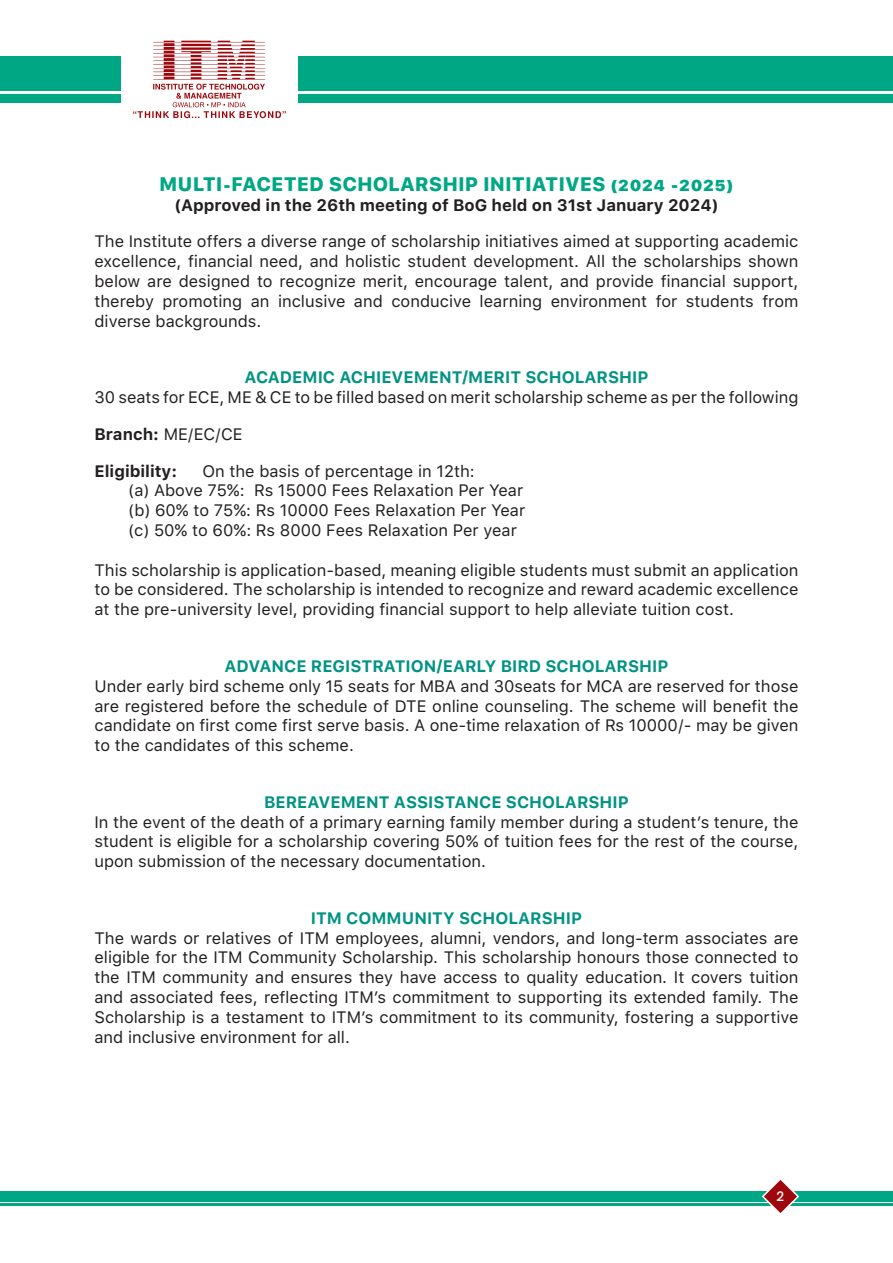
<style>
.page{position:relative;width:893px;height:1263px;background:#fff}
.page>*{position:absolute;margin:0;border:0;box-sizing:border-box;transform-origin:0 0}
.t1{font:800 19.5px "SFUI Text";color:#00a785}
.t2{font:16.5px/19.8px "SFUI Text";color:#231f20;text-align:justify}
.t3{font:700 16.5px "SFUI Text";color:#009383}
.t4{font:700 16.5px "SFUI Text";color:#231f20}
.t5{font:500 13.5px "Poppins";color:#fff}
.s1{font-weight:700}
</style>
<div class="page">
<div style="left:299px;top:56px;width:594px;height:35px;background:#00a785"></div>
<div style="left:299px;top:94px;width:594px;height:9px;background:#00a785"></div>
<div style="left:0;top:1191px;width:893px;height:11px;background:#00a785"></div>
<hr style="left:0;top:1203px;width:893px;height:2px;background:#00a785">
<div style="left:0;top:56px;width:120px;height:35px;background:#00a785"></div>
<div style="left:0;top:94px;width:120px;height:9px;background:#00a785"></div>
<svg style="left:133px;top:41px;width:153px;height:77px"></svg>
<svg style="left:761px;top:1180px;width:39px;height:33px"></svg>
<p class="t1" style="left:159px;top:169px;width:576px">MULTI-FACETED SCHOLARSHIP INITIATIVES (2024 -2025)</p>
<p class="t4" style="left:175px;top:193px;width:545px">(Approved in the 26th meeting of BoG held on 31st January 2024)</p>
<p class="t2" style="left:95px;top:231px;width:705px">The Institute offers a diverse range of scholarship initiatives aimed at supporting academic excellence, financial need, and holistic student development. All the scholarships shown below are designed to recognize merit, encourage talent, and provide financial support, thereby promoting an inclusive and conducive learning environment for students from diverse backgrounds.</p>
<p class="t3" style="left:244px;top:365px;width:406px">ACADEMIC ACHIEVEMENT/MERIT SCHOLARSHIP</p>
<p class="t2" style="left:95px;top:387px;width:705px">30 seats for ECE, ME &amp; CE to be filled based on merit scholarship scheme as per the following</p>
<p class="t2" style="left:95px;top:423px;width:150px"><span class="s1">Branch:</span> ME/EC/CE</p>
<p class="t4" style="left:95px;top:459px;width:84px">Eligibility:</p>
<p class="t2" style="left:129px;top:460px;width:398px;text-align:left;text-indent:74px">On the basis of percentage in 12th:<br>(a) Above 75%: Rs 15000 Fees Relaxation Per Year (b) 60% to 75%: Rs 10000 Fees Relaxation Per Year (c) 50% to 60%: Rs 8000 Fees Relaxation Per year</p>
<p class="t2" style="left:95px;top:559px;width:705px">This scholarship is application-based, meaning eligible students must submit an application to be considered. The scholarship is intended to recognize and reward academic excellence at the pre-university level, providing financial support to help alleviate tuition cost.</p>
<p class="t3" style="left:224px;top:654px;width:445px">ADVANCE REGISTRATION/EARLY BIRD SCHOLARSHIP</p>
<p class="t2" style="left:95px;top:675px;width:705px">Under early bird scheme only 15 seats for MBA and 30seats for MCA are reserved for those are registered before the schedule of DTE online counseling. The scheme will benefit the candidate on first come first serve basis. A one-time relaxation of Rs 10000/- may be given to the candidates of this scheme.</p>
<p class="t3" style="left:264px;top:790px;width:366px">BEREAVEMENT ASSISTANCE SCHOLARSHIP</p>
<p class="t2" style="left:95px;top:811px;width:705px">In the event of the death of a primary earning family member during a student’s tenure, the student is eligible for a scholarship covering 50% of tuition fees for the rest of the course, upon submission of the necessary documentation.</p>
<p class="t3" style="left:311px;top:906px;width:273px">ITM COMMUNITY SCHOLARSHIP</p>
<p class="t2" style="left:95px;top:927px;width:705px">The wards or relatives of ITM employees, alumni, vendors, and long-term associates are eligible for the ITM Community Scholarship. This scholarship honours those connected to the ITM community and ensures they have access to quality education. It covers tuition and associated fees, reflecting ITM’s commitment to supporting its extended family. The Scholarship is a testament to ITM’s commitment to its community, fostering a supportive and inclusive environment for all.</p>
<p class="t5" style="left:777px;top:1188px;width:9px">2</p>
</div>
